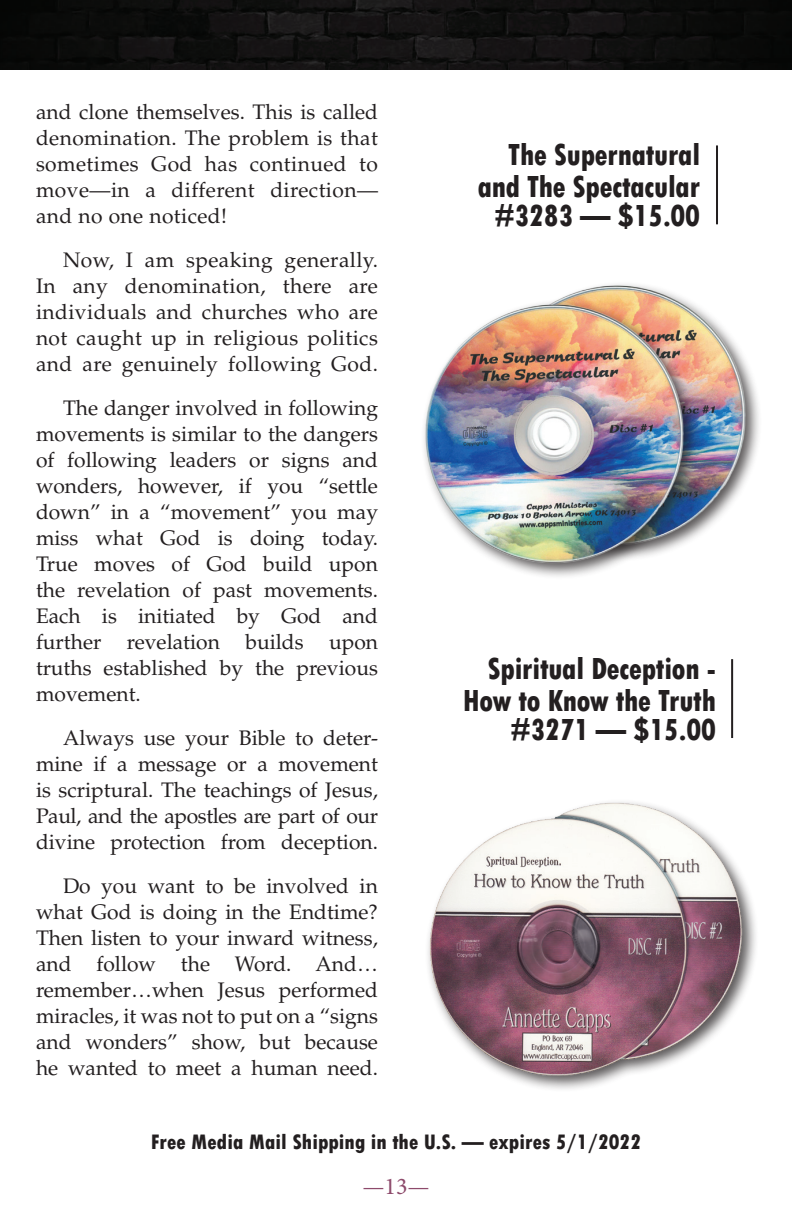
<style>
.page{position:relative;width:792px;height:1224px;background:#fff}
.page>*{position:absolute;margin:0;border:0;box-sizing:border-box;transform-origin:0 0}
.t1{font:800 condensed 32px/32px "Tw Cen";letter-spacing:-.01em;color:#231f20;text-align:right;scale:.95 1}
.t2{font:24px "Minion Pro";color:#8d4a6b}
.t3{font:800 condensed 22px "Tw Cen";color:#231f20}
.t4{font:21px/26px "Palatino LT Std";color:#231f20;text-align:justify}
</style>
<div class="page">
<hr style="left:716px;top:145px;width:2px;height:79px;background:#231f20">
<img style="left:0;top:0;width:792px;height:70px">
<div style="left:425px;top:798px;width:334px;height:295px;background:#231f20;opacity:.75"></div>
<img style="left:425px;top:802px;width:318px;height:275px">
<div style="left:483px;top:281px;width:280px;height:280px;background:#231f20;opacity:.75"></div>
<img style="left:483px;top:281px;width:270px;height:267px">
<div style="left:421px;top:299px;width:279px;height:281px;background:#231f20;opacity:.75"></div>
<img style="left:421px;top:298px;width:270px;height:269px">
<hr style="left:731px;top:659px;width:2px;height:79px;background:#231f20">
<p class="t4" style="left:36px;top:100px;width:344px">and clone themselves. This is called denomination. The problem is that sometimes God has continued to move—in a different direction— and no one noticed!</p>
<p class="t4" style="left:36px;top:248px;width:344px;text-indent:27px">Now, I am speaking generally.<br>In any denomination, there are individuals and churches who are not caught up in religious politics and are genuinely following God.</p>
<p class="t4" style="left:36px;top:396px;width:344px;text-indent:27px">The danger involved in following movements is similar to the dangers of following leaders or signs and wonders, however, if you “settle down” in a “movement” you may miss what God is doing today.<br>True moves of God build upon the revelation of past movements.<br>Each is initiated by God and further revelation builds upon truths established by the previous movement.</p>
<p class="t4" style="left:36px;top:726px;width:344px;text-indent:27px">Always use your Bible to deter&shy;mine if a message or a movement is scriptural. The teachings of Jesus, Paul, and the apostles are part of our divine protection from deception.</p>
<p class="t4" style="left:36px;top:874px;width:344px;text-indent:27px">Do you want to be involved in what God is doing in the Endtime?<br>Then listen to your inward witness, and follow the Word. And… remember…when Jesus performed miracles, it was not to put on a “signs and wonders” show, but because he wanted to meet a human need.</p>
<h1 class="t1" style="left:478px;top:139px;width:236px">The Supernatural and The Spectacular</h1>
<h1 class="t1" style="left:495px;top:200px;width:218px">#3283 — $15.00</h1>
<h1 class="t1" style="left:463px;top:653px;width:268px">Spiritual Deception -<br>How to Know the Truth</h1>
<h1 class="t1" style="left:510px;top:714px;width:218px">#3271 — $15.00</h1>
<p class="t3" style="left:151px;top:1129px;width:492px">Free Media Mail Shipping in the U.S. — expires 5/1/2022</p>
<p class="t2" style="left:362px;top:1170px;width:69px">—13—</p>
</div>
